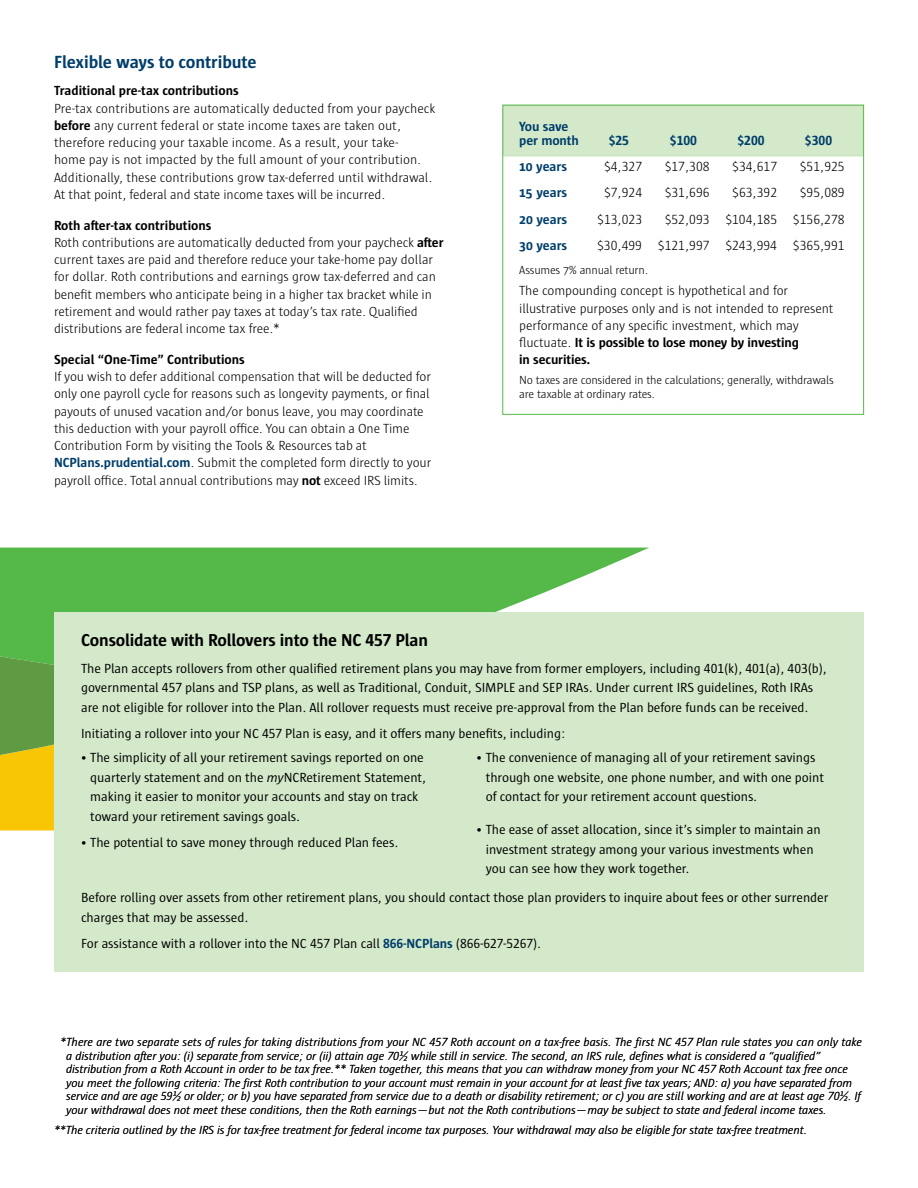
<style>
.page{position:relative;width:918px;height:1188px;background:#fff}
.page>*{position:absolute;margin:0;border:0;box-sizing:border-box;transform-origin:0 0}
.t1{font:700 18px "Sun";letter-spacing:-.005em;color:#003e6b}
.t2{font:700 17.7px "Sun";letter-spacing:-.01em;color:#000}
.t3{font:300 13.65px "Sun";color:#000}
.t4{font:700 13.65px/14.5px "Sun";letter-spacing:-.005em;color:#003e6b}
.t5{font:300 13.5px/17.2px "Sun";letter-spacing:-.01em;color:#000}
.t6{font:13.5px/19.5px "Sun";letter-spacing:-.005em;color:#000}
.t7{font:700 13.5px "Sun";color:#000}
.t8{font:italic 300 12px/13.5px "Sun";letter-spacing:-.01em;color:#000}
.t9{font:300 12px/14.4px "Sun";letter-spacing:-.02em;color:#000}
.s1{font-weight:700}
.s2{font-weight:700;color:#003e6b}
.s3{font-style:italic}
</style>
<div class="page">
<div style="left:503px;top:105px;width:361px;height:51px;background:#d4e9ca"></div>
<div style="left:502px;top:105px;width:362px;height:310px;border:1px solid #54b948"></div>
<svg style="left:0;top:548px;width:648px;height:64px;background:#6ac25f"></svg>
<svg style="left:0;top:590px;width:277px;height:196px;background:#6cb13e"></svg>
<div style="left:54px;top:612px;width:810px;height:360px;background:#d4e9ca"></div>
<h2 class="t1" style="left:54px;top:52px;width:204px">Flexible ways to contribute</h2>
<h3 class="t7" style="left:54px;top:83px;width:186px">Traditional pre-tax contributions</h3>
<p class="t5" style="left:54px;top:99px;width:383px">Pre-tax contributions are automatically deducted from your paycheck <span class="s1">before</span> any current federal or state income taxes are taken out, therefore reducing your taxable income. As a result, your take-<br>home pay is not impacted by the full amount of your contribution.<br>Additionally, these contributions grow tax-deferred until withdrawal.<br>At that point, federal and state income taxes will be incurred.</p>
<h3 class="t7" style="left:54px;top:218px;width:159px">Roth after-tax contributions</h3>
<p class="t5" style="left:54px;top:234px;width:391px">Roth contributions are automatically deducted from your paycheck <span class="s1">after </span>current taxes are paid and therefore reduce your take-home pay dollar for dollar. Roth contributions and earnings grow tax-deferred and can benefit members who anticipate being in a higher tax bracket while in retirement and would rather pay taxes at today’s tax rate. Qualified distributions are federal income tax free.*</p>
<h3 class="t7" style="left:54px;top:352px;width:192px">Special “One-Time” Contributions</h3>
<p class="t5" style="left:54px;top:368px;width:379px">If you wish to defer additional compensation that will be deducted for only one payroll cycle for reasons such as longevity payments, or final payouts of unused vacation and/or bonus leave, you may coordinate this deduction with your payroll office. You can obtain a One Time Contribution Form by visiting the Tools &amp; Resources tab at <span class="s2">NCPlans.prudential.com</span>. Submit the completed form directly to your payroll office. Total annual contributions may <span class="s1">not</span> exceed IRS limits.</p>
<p class="t4" style="left:519px;top:119px;width:61px">You save per month</p>
<p class="t4" style="left:609px;top:133px;width:22px">$25</p>
<p class="t4" style="left:670px;top:133px;width:29px">$100</p>
<p class="t4" style="left:737px;top:133px;width:29px">$200</p>
<p class="t4" style="left:805px;top:133px;width:29px">$300</p>
<p class="t4" style="left:519px;top:159px;width:49px">10 years</p>
<p class="t3" style="left:604px;top:159px;width:40px">$4,327</p>
<p class="t3" style="left:665px;top:159px;width:46px">$17,308</p>
<p class="t3" style="left:732px;top:159px;width:46px">$34,617</p>
<p class="t3" style="left:800px;top:159px;width:46px">$51,925</p>
<p class="t4" style="left:519px;top:185px;width:49px">15 years</p>
<p class="t3" style="left:604px;top:185px;width:40px">$7,924</p>
<p class="t3" style="left:665px;top:185px;width:46px">$31,696</p>
<p class="t3" style="left:732px;top:185px;width:46px">$63,392</p>
<p class="t3" style="left:800px;top:185px;width:46px">$95,089</p>
<p class="t4" style="left:519px;top:212px;width:50px">20 years</p>
<p class="t3" style="left:597px;top:211px;width:46px">$13,023</p>
<p class="t3" style="left:665px;top:211px;width:46px">$52,093</p>
<p class="t3" style="left:725px;top:211px;width:53px">$104,185</p>
<p class="t3" style="left:793px;top:211px;width:53px">$156,278</p>
<p class="t4" style="left:519px;top:238px;width:50px">30 years</p>
<p class="t3" style="left:597px;top:237px;width:46px">$30,499</p>
<p class="t3" style="left:658px;top:237px;width:53px">$121,997</p>
<p class="t3" style="left:725px;top:237px;width:53px">$243,994</p>
<p class="t3" style="left:793px;top:237px;width:53px">$365,991</p>
<p class="t9" style="left:519px;top:263px;width:130px">Assumes 7% annual return.</p>
<p class="t5" style="left:519px;top:282px;width:316px">The compounding concept is hypothetical and for illustrative purposes only and is not intended to represent performance of any specific investment, which may fluctuate. <span class="s1">It is possible to lose money by investing<br>in securities.</span></p>
<p class="t9" style="left:519px;top:373px;width:316px">No taxes are considered in the calculations; generally, withdrawals are taxable at ordinary rates.</p>
<h3 class="t2" style="left:81px;top:631px;width:348px">Consolidate with Rollovers into the NC 457 Plan</h3>
<p class="t6" style="left:81px;top:658px;width:747px">The Plan accepts rollovers from other qualified retirement plans you may have from former employers, including 401(k), 401(a), 403(b), governmental 457 plans and TSP plans, as well as Traditional, Conduit, SIMPLE and SEP IRAs. Under current IRS guidelines, Roth IRAs are not eligible for rollover into the Plan. All rollover requests must receive pre-approval from the Plan before funds can be received.</p>
<p class="t6" style="left:81px;top:724px;width:486px">Initiating a rollover into your NC 457 Plan is easy, and it offers many benefits, including:</p>
<p class="t6" style="left:90px;top:748px;width:338px;text-indent:-10px">• The simplicity of all your retirement savings reported on one quarterly statement and on the <span class="s3">my</span>NCRetirement Statement, making it easier to monitor your accounts and stay on track toward your retirement savings goals.</p>
<p class="t6" style="left:80px;top:832px;width:319px">• The potential to save money through reduced Plan fees.</p>
<p class="t6" style="left:486px;top:748px;width:340px;text-indent:-10px">• The convenience of managing all of your retirement savings through one website, one phone number, and with one point of contact for your retirement account questions.</p>
<p class="t6" style="left:486px;top:820px;width:337px;text-indent:-10px">• The ease of asset allocation, since it’s simpler to maintain an investment strategy among your various investments when you can see how they work together.</p>
<p class="t6" style="left:81px;top:888px;width:749px">Before rolling over assets from other retirement plans, you should contact those plan providers to inquire about fees or other surrender charges that may be assessed.</p>
<p class="t6" style="left:81px;top:934px;width:462px">For assistance with a rollover into the NC 457 Plan call <span class="s2">866-NCPlans</span> (866-627-5267).</p>
<p class="t8" style="left:66px;top:1035px;width:797px;text-indent:-6px">*There are two separate sets of rules for taking distributions from your NC 457 Roth account on a tax-free basis. The first NC 457 Plan rule states you can only take a distribution after you: (i) separate from service; or (ii) attain age 70½ while still in service. The second, an IRS rule, defines what is considered a “qualified” distribution from a Roth Account in order to be tax free.** Taken together, this means that you can withdraw money from your NC 457 Roth Account tax free once you meet the following criteria: The first Roth contribution to your account must remain in your account for at least five tax years; AND: a) you have separated from service and are age 59½ or older; or b) you have separated from service due to a death or disability retirement; or c) you are still working and are at least age 70½. If your withdrawal does not meet these conditions, then the Roth earnings—but not the Roth contributions—may be subject to state and federal income taxes.</p>
<p class="t8" style="left:54px;top:1123px;width:755px">**The criteria outlined by the IRS is for tax-free treatment for federal income tax purposes. Your withdrawal may also be eligible for state tax-free treatment.</p>
</div>
